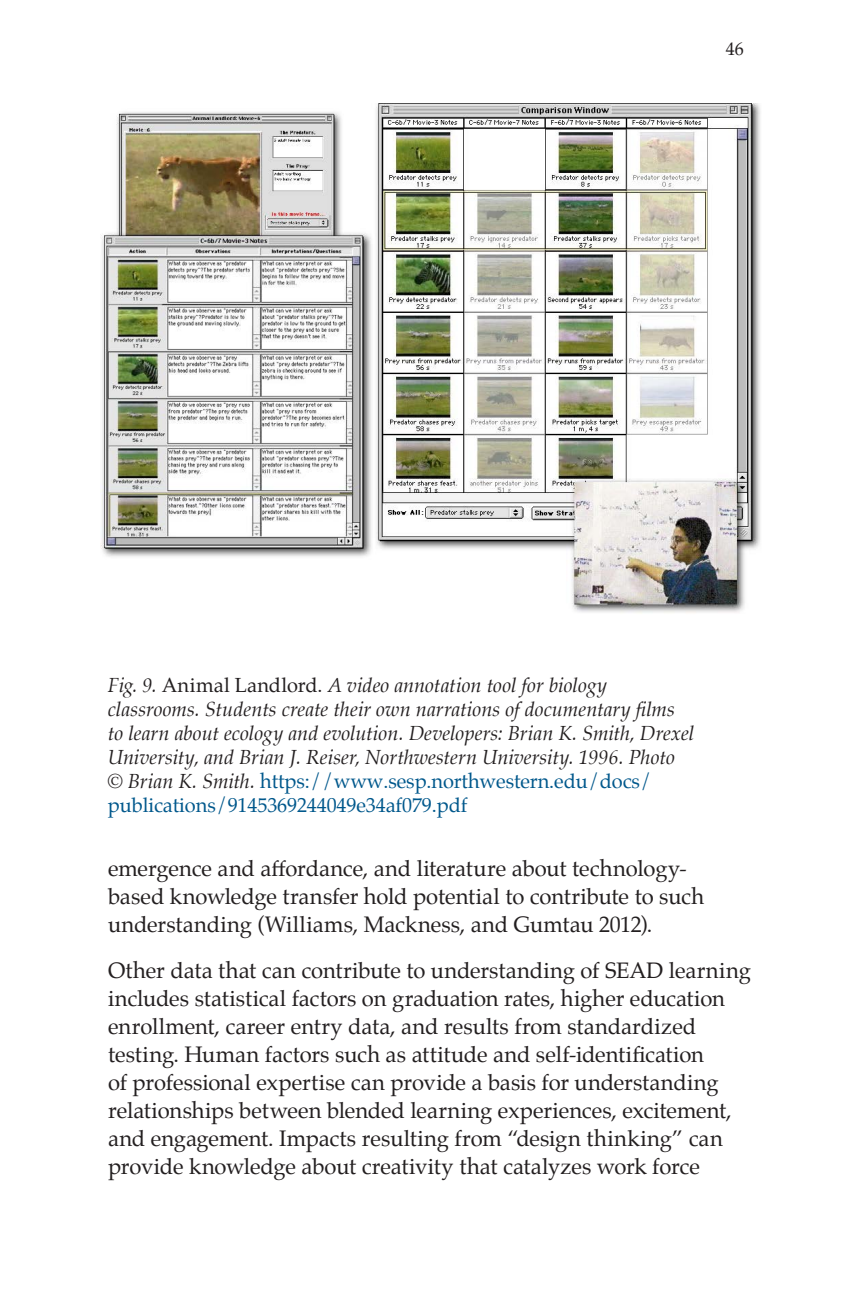
<style>
.page{position:relative;width:864px;height:1296px;background:#fff}
.page>*{position:absolute;margin:0;border:0;box-sizing:border-box;transform-origin:0 0}
.t1{font:22px/28px "Palatino";letter-spacing:-.005em;color:#231f20}
.t2{font:italic 20px/24px "Palatino";color:#231f20}
.t3{font:18px "Palatino";color:#231f20}
.s1{font-style:normal}
.s2{font-style:normal;color:#00588c}
</style>
<div class="page">
<img style="left:100px;top:104px;width:660px;height:509px">
<p class="t3" style="left:726px;top:34px;width:19px">46</p>
<p class="t2" style="left:108px;top:673px;width:588px">Fig. 9. <span class="s1">Animal Landlord.</span> A video annotation tool for biology classrooms. Students create their own narrations of documentary films to learn about ecology and evolution. Developers: Brian K. Smith, Drexel University, and Brian J. Reiser, Northwestern University. 1996. Photo © Brian K. Smith. <span class="s2">https://www.sesp.northwestern.edu/docs/ publications/9145369244049e34af079.pdf</span></p>
<p class="t1" style="left:108px;top:854px;width:598px">emergence and affordance, and literature about technology&shy;based knowledge transfer hold potential to contribute to such understanding (Williams, Mackness, and Gumtau 2012).</p>
<p class="t1" style="left:108px;top:956px;width:644px">Other data that can contribute to understanding of SEAD learning includes statistical factors on graduation rates, higher education enrollment, career entry data, and results from standardized testing. Human factors such as attitude and self-identification<br>of professional expertise can provide a basis for understanding relationships between blended learning experiences, excitement, and engagement. Impacts resulting from “design thinking” can provide knowledge about creativity that catalyzes work force</p>
</div>
